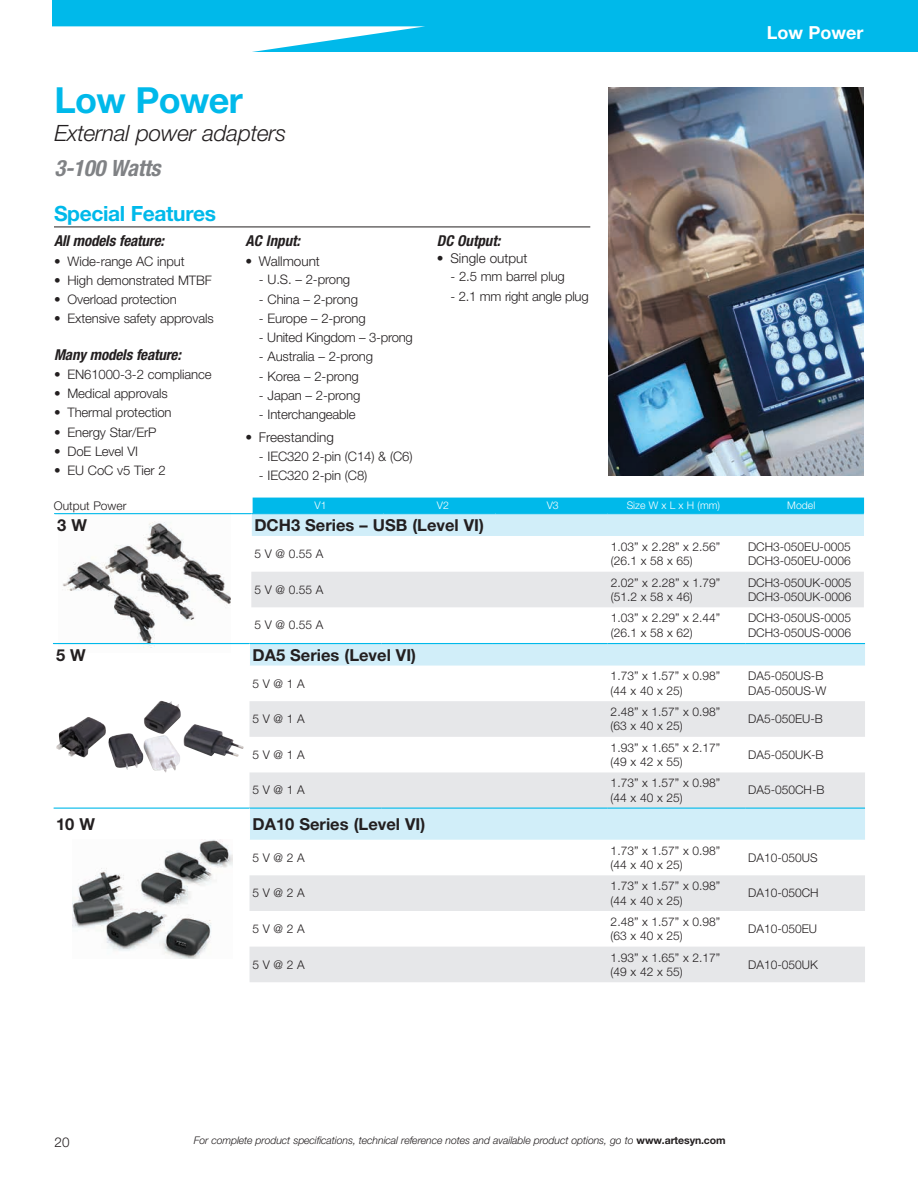
<style>
.page{position:relative;width:918px;height:1188px;background:#fff}
.page>*{position:absolute;margin:0;border:0;box-sizing:border-box;transform-origin:0 0}
.t1{font:700 36px "Helvetica Neue LT Pro";letter-spacing:-.02em;color:#00b9ea}
.t2{font:italic 300 22.5px "Helvetica Neue LT Pro";letter-spacing:-.01em;color:#231f20}
.t3{font:italic 700 condensed 22.5px "Helvetica Neue LT Pro";letter-spacing:-.01em;color:#808285}
.t4{font:700 21px "Helvetica Neue LT Pro";letter-spacing:-.02em;color:#00b9ea}
.t5{font:700 18px "Helvetica Neue LT Pro";color:#fff}
.t6{font:700 16.5px "Helvetica Neue LT Pro";color:#231f20}
.t7{font:italic 700 condensed 15px "Helvetica Neue LT Pro";letter-spacing:-.01em;color:#231f20}
.t8{font:300 13.5px "Helvetica Neue LT Pro";color:#231f20}
.t9{font:300 13.2px "Helvetica Neue LT Pro";letter-spacing:-.01em;color:#231f20}
.t10{font:300 12px/14.4px "Helvetica Neue LT Pro";color:#231f20}
.t11{font:italic 300 10.5px "Helvetica Neue LT Pro";letter-spacing:-.01em;color:#231f20}
.t12{font:300 10.5px "Helvetica Neue LT Pro";color:#fff}
.s1{font-weight:700;font-style:normal}
</style>
<div class="page">
<div style="left:53px;top:0;width:865px;height:51px;background:#00b9ea"></div>
<svg style="left:52px;top:26px;width:373px;height:26px"></svg>
<img style="left:58px;top:514px;width:172px;height:134px">
<div style="left:251px;top:572px;width:613px;height:35px;background:#e6e7e9"></div>
<hr style="left:54px;top:513px;width:197px;height:1px;background:#00b9ea">
<svg style="left:251px;top:498px;width:613px;height:38px;background:#78d7f2"></svg>
<svg style="left:250px;top:644px;width:615px;height:22px;background:#d0eef8"></svg>
<svg style="left:54px;top:700px;width:196px;height:282px"></svg>
<svg style="left:250px;top:701px;width:615px;height:281px;fill:#e6ebed"></svg>
<hr style="left:53px;top:643px;width:197px;height:1px;background:#00b9ea">
<hr style="left:250px;top:643px;width:132px;height:1px;background:#00b9ea">
<hr style="left:382px;top:643px;width:111px;height:1px;background:#00b9ea">
<hr style="left:493px;top:643px;width:115px;height:1px;background:#00b9ea">
<hr style="left:608px;top:643px;width:137px;height:1px;background:#00b9ea">
<hr style="left:745px;top:643px;width:120px;height:1px;background:#00b9ea">
<hr style="left:53px;top:808px;width:197px;height:1px;background:#00b9ea">
<hr style="left:250px;top:808px;width:132px;height:1px;background:#00b9ea">
<hr style="left:382px;top:808px;width:111px;height:1px;background:#00b9ea">
<hr style="left:493px;top:808px;width:115px;height:1px;background:#00b9ea">
<hr style="left:608px;top:808px;width:137px;height:1px;background:#00b9ea">
<hr style="left:745px;top:808px;width:120px;height:1px;background:#00b9ea">
<hr style="left:53px;top:808px;width:1px;height:32px;background:#fff">
<hr style="left:249px;top:809px;width:1px;height:31px;background:#fff">
<hr style="left:53px;top:839px;width:197px;height:1px;background:#fff">
<img style="left:56px;top:701px;width:188px;height:56px">
<img style="left:73px;top:840px;width:160px;height:119px">
<hr style="left:54px;top:227px;width:536px;height:1px;background:#231f20">
<img style="left:609px;top:88px;width:255px;height:388px">
<h1 class="t1" style="left:55px;top:78px;width:190px">Low Power</h1>
<h2 class="t2" style="left:55px;top:119px;width:233px">External power adapters</h2>
<h2 class="t3" style="left:55px;top:154px;width:108px">3-100 Watts</h2>
<h3 class="t4" style="left:54px;top:200px;width:164px">Special Features</h3>
<p class="t7" style="left:54px;top:232px;width:112px">All models feature:</p>
<p class="t9" style="left:54px;top:253px;width:132px">• Wide-range AC input</p>
<p class="t9" style="left:54px;top:272px;width:159px">• High demonstrated MTBF</p>
<p class="t9" style="left:54px;top:291px;width:124px">• Overload protection</p>
<p class="t9" style="left:54px;top:311px;width:161px">• Extensive safety approvals</p>
<p class="t7" style="left:54px;top:345px;width:129px">Many models feature:</p>
<p class="t9" style="left:54px;top:366px;width:159px">• EN61000-3-2 compliance</p>
<p class="t9" style="left:54px;top:385px;width:115px">• Medical approvals</p>
<p class="t9" style="left:54px;top:405px;width:119px">• Thermal protection</p>
<p class="t9" style="left:54px;top:424px;width:104px">• Energy Star/ErP</p>
<p class="t9" style="left:54px;top:443px;width:86px">• DoE Level VI</p>
<p class="t9" style="left:54px;top:462px;width:113px">• EU CoC v5 Tier 2</p>
<p class="t7" style="left:245px;top:232px;width:56px">AC Input:</p>
<p class="t8" style="left:245px;top:253px;width:76px">• Wallmount</p>
<p class="t9" style="left:259px;top:272px;width:93px">- U.S. – 2-prong</p>
<p class="t9" style="left:259px;top:291px;width:101px">- China – 2-prong</p>
<p class="t9" style="left:259px;top:310px;width:108px">- Europe – 2-prong</p>
<p class="t9" style="left:259px;top:329px;width:155px">- United Kingdom – 3-prong</p>
<p class="t9" style="left:259px;top:349px;width:116px">- Australia – 2-prong</p>
<p class="t9" style="left:259px;top:368px;width:101px">- Korea – 2-prong</p>
<p class="t9" style="left:259px;top:387px;width:103px">- Japan – 2-prong</p>
<p class="t9" style="left:259px;top:406px;width:98px">- Interchangeable</p>
<p class="t8" style="left:245px;top:429px;width:90px">• Freestanding</p>
<p class="t9" style="left:259px;top:448px;width:155px">- IEC320 2-pin (C14) &amp; (C6)</p>
<p class="t9" style="left:259px;top:467px;width:110px">- IEC320 2-pin (C8)</p>
<p class="t7" style="left:437px;top:232px;width:65px">DC Output:</p>
<p class="t8" style="left:437px;top:250px;width:92px">• Single output</p>
<p class="t9" style="left:450px;top:269px;width:116px">- 2.5 mm barrel plug</p>
<p class="t9" style="left:450px;top:288px;width:140px">- 2.1 mm right angle plug</p>
<h3 class="t5" style="left:767px;top:22px;width:98px">Low Power</h3>
<p class="t10" style="left:54px;top:498px;width:74px">Output Power</p>
<p class="t12" style="left:314px;top:499px;width:14px">V1</p>
<p class="t12" style="left:437px;top:499px;width:14px">V2</p>
<p class="t12" style="left:547px;top:499px;width:14px">V3</p>
<p class="t12" style="left:627px;top:499px;width:95px">Size W x L x H (mm)</p>
<p class="t12" style="left:787px;top:499px;width:30px">Model</p>
<h3 class="t6" style="left:57px;top:515px;width:31px">3 W</h3>
<h3 class="t6" style="left:254px;top:515px;width:231px">DCH3 Series – USB (Level VI)</h3>
<p class="t10" style="left:254px;top:546px;width:70px">5 V @ 0.55 A</p>
<p class="t10" style="left:611px;top:539px;width:111px">1.03” x 2.28” x 2.56” (26.1 x 58 x 65)</p>
<p class="t10" style="left:748px;top:539px;width:104px">DCH3-050EU-0005<br>DCH3-050EU-0006</p>
<p class="t10" style="left:254px;top:582px;width:70px">5 V @ 0.55 A</p>
<p class="t10" style="left:611px;top:575px;width:111px">2.02” x 2.28” x 1.79” (51.2 x 58 x 46)</p>
<p class="t10" style="left:748px;top:575px;width:105px">DCH3-050UK-0005<br>DCH3-050UK-0006</p>
<p class="t10" style="left:254px;top:618px;width:70px">5 V @ 0.55 A</p>
<p class="t10" style="left:611px;top:611px;width:111px">1.03” x 2.29” x 2.44” (26.1 x 58 x 62)</p>
<p class="t10" style="left:748px;top:611px;width:105px">DCH3-050US-0005<br>DCH3-050US-0006</p>
<h3 class="t6" style="left:56px;top:645px;width:31px">5 W</h3>
<h3 class="t6" style="left:253px;top:645px;width:165px">DA5 Series (Level VI)</h3>
<p class="t10" style="left:253px;top:676px;width:54px">5 V @ 1 A</p>
<p class="t10" style="left:611px;top:669px;width:111px">1.73” x 1.57” x 0.98” (44 x 40 x 25)</p>
<p class="t10" style="left:748px;top:669px;width:80px">DA5-050US-B<br>DA5-050US-W</p>
<p class="t10" style="left:253px;top:712px;width:54px">5 V @ 1 A</p>
<p class="t10" style="left:611px;top:704px;width:111px">2.48” x 1.57” x 0.98” (63 x 40 x 25)</p>
<p class="t10" style="left:748px;top:712px;width:76px">DA5-050EU-B</p>
<p class="t10" style="left:253px;top:747px;width:54px">5 V @ 1 A</p>
<p class="t10" style="left:611px;top:740px;width:111px">1.93” x 1.65” x 2.17” (49 x 42 x 55)</p>
<p class="t10" style="left:748px;top:747px;width:77px">DA5-050UK-B</p>
<p class="t10" style="left:253px;top:783px;width:54px">5 V @ 1 A</p>
<p class="t10" style="left:611px;top:775px;width:111px">1.73” x 1.57” x 0.98” (44 x 40 x 25)</p>
<p class="t10" style="left:748px;top:783px;width:78px">DA5-050CH-B</p>
<h3 class="t6" style="left:56px;top:814px;width:40px">10 W</h3>
<h3 class="t6" style="left:253px;top:814px;width:174px">DA10 Series (Level VI)</h3>
<p class="t10" style="left:253px;top:850px;width:54px">5 V @ 2 A</p>
<p class="t10" style="left:611px;top:843px;width:111px">1.73” x 1.57” x 0.98” (44 x 40 x 25)</p>
<p class="t10" style="left:748px;top:850px;width:71px">DA10-050US</p>
<p class="t10" style="left:253px;top:886px;width:54px">5 V @ 2 A</p>
<p class="t10" style="left:611px;top:879px;width:111px">1.73” x 1.57” x 0.98” (44 x 40 x 25)</p>
<p class="t10" style="left:748px;top:886px;width:72px">DA10-050CH</p>
<p class="t10" style="left:253px;top:921px;width:54px">5 V @ 2 A</p>
<p class="t10" style="left:611px;top:914px;width:111px">2.48” x 1.57” x 0.98” (63 x 40 x 25)</p>
<p class="t10" style="left:748px;top:921px;width:70px">DA10-050EU</p>
<p class="t10" style="left:253px;top:957px;width:54px">5 V @ 2 A</p>
<p class="t10" style="left:611px;top:950px;width:111px">1.93” x 1.65” x 2.17” (49 x 42 x 55)</p>
<p class="t10" style="left:748px;top:957px;width:71px">DA10-050UK</p>
<p class="t8" style="left:55px;top:1134px;width:17px">20</p>
<p class="t11" style="left:194px;top:1135px;width:533px">For complete product specifications, technical reference notes and available product options, go to <span class="s1">www.artesyn.com</span></p>
</div>
